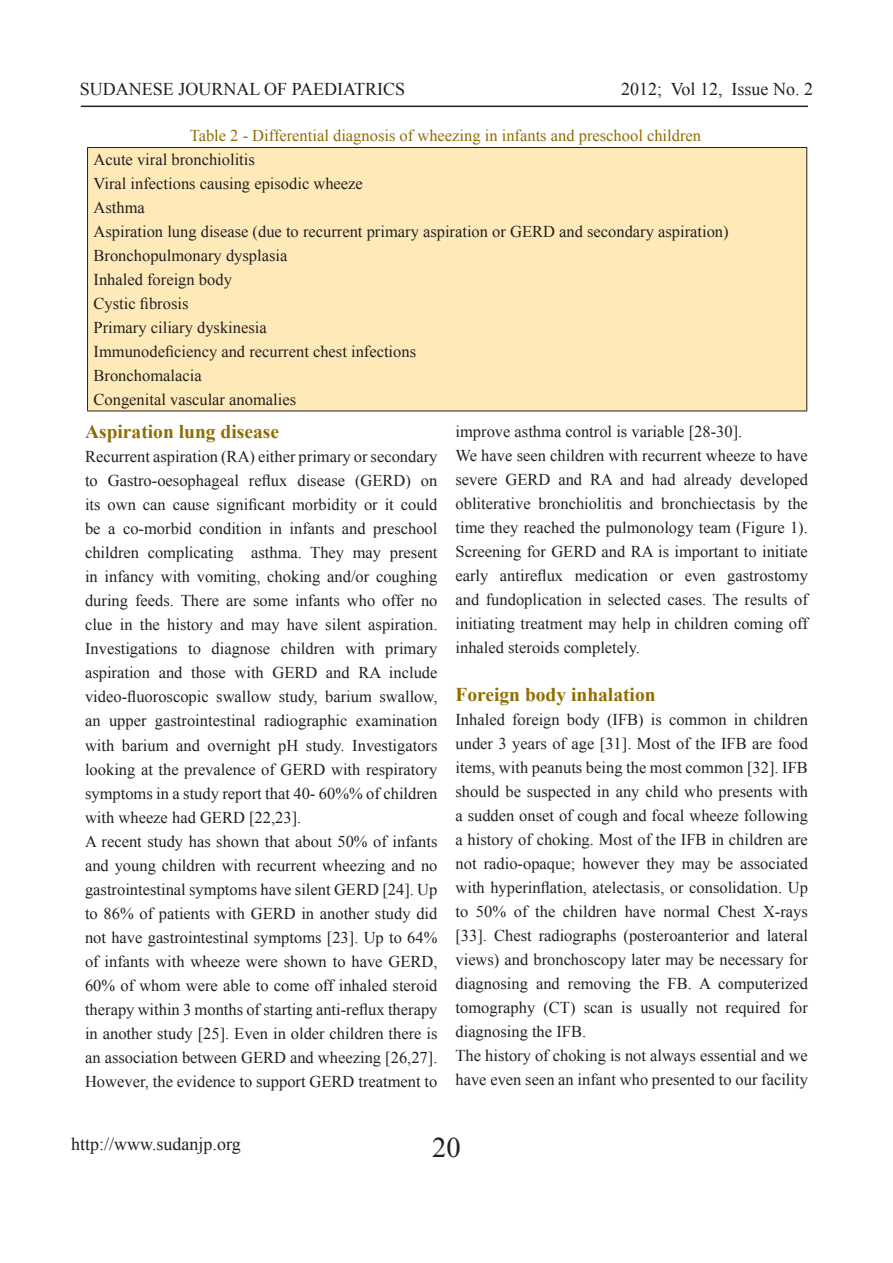
<style>
.page{position:relative;width:893px;height:1263px;background:#fff}
.page>*{position:absolute;margin:0;border:0;box-sizing:border-box;transform-origin:0 0}
.t1{font:28.5px "Times New Roman";color:#231f20}
.t2{font:700 19.5px "Times New Roman";color:#906d00}
.t3{font:18px "Times New Roman";color:#231f20}
.t4{font:16.5px/24px "Times New Roman";color:#231f20;text-align:justify}
.t5{font:16.5px "Times New Roman";color:#906d00}
</style>
<div class="page">
<hr style="left:81px;top:106px;width:727px;height:1px;background:#231f20">
<div style="left:88px;top:148px;width:719px;height:263px;background:#feeab8"></div>
<hr style="left:87px;top:147px;width:720px;height:1px;background:#231f20">
<hr style="left:87px;top:148px;width:1px;height:263px;background:#231f20">
<hr style="left:806px;top:148px;width:1px;height:263px;background:#231f20">
<hr style="left:87px;top:411px;width:720px;height:1px;background:#231f20">
<p class="t3" style="left:80px;top:77px;width:327px">SUDANESE JOURNAL OF PAEDIATRICS</p>
<p class="t3" style="left:621px;top:77px;width:193px">2012; Vol 12, Issue No. 2</p>
<p class="t5" style="left:190px;top:125px;width:513px">Table 2 - Differential diagnosis of wheezing in infants and preschool children</p>
<p class="t4" style="left:94px;top:147px;width:163px">Acute viral bronchiolitis</p>
<p class="t4" style="left:94px;top:171px;width:271px">Viral infections causing episodic wheeze</p>
<p class="t4" style="left:94px;top:195px;width:53px">Asthma</p>
<p class="t4" style="left:94px;top:219px;width:637px">Aspiration lung disease (due to recurrent primary aspiration or GERD and secondary aspiration)</p>
<p class="t4" style="left:94px;top:243px;width:195px">Bronchopulmonary dysplasia</p>
<p class="t4" style="left:94px;top:267px;width:140px">Inhaled foreign body</p>
<p class="t4" style="left:94px;top:291px;width:96px">Cystic fibrosis</p>
<p class="t4" style="left:94px;top:315px;width:175px">Primary ciliary dyskinesia</p>
<p class="t4" style="left:94px;top:339px;width:324px">Immunodeficiency and recurrent chest infections</p>
<p class="t4" style="left:94px;top:363px;width:110px">Bronchomalacia</p>
<p class="t4" style="left:94px;top:387px;width:204px">Congenital vascular anomalies</p>
<p class="t2" style="left:85px;top:418px;width:195px">Aspiration lung disease</p>
<p class="t4" style="left:85px;top:445px;width:354px">Recurrent aspiration (RA) either primary or secondary to Gastro-oesophageal reflux disease (GERD) on its own can cause significant morbidity or it could be a co-morbid condition in infants and preschool children complicating asthma. They may present in infancy with vomiting, choking and/or coughing during feeds. There are some infants who offer no clue in the history and may have silent aspiration.<br>Investigations to diagnose children with primary aspiration and those with GERD and RA include video-fluoroscopic swallow study, barium swallow, an upper gastrointestinal radiographic examination with barium and overnight pH study. Investigators looking at the prevalence of GERD with respiratory symptoms in a study report that 40- 60%% of children with wheeze had GERD [22,23].</p>
<p class="t4" style="left:85px;top:829px;width:354px">A recent study has shown that about 50% of infants and young children with recurrent wheezing and no gastrointestinal symptoms have silent GERD [24]. Up to 86% of patients with GERD in another study did not have gastrointestinal symptoms [23]. Up to 64% of infants with wheeze were shown to have GERD, 60% of whom were able to come off inhaled steroid therapy within 3 months of starting anti-reflux therapy in another study [25]. Even in older children there is an association between GERD and wheezing [26,27].<br>However, the evidence to support GERD treatment to</p>
<p class="t4" style="left:455px;top:419px;width:288px">improve asthma control is variable [28-30].</p>
<p class="t4" style="left:455px;top:443px;width:354px">We have seen children with recurrent wheeze to have severe GERD and RA and had already developed obliterative bronchiolitis and bronchiectasis by the time they reached the pulmonology team (Figure 1).<br>Screening for GERD and RA is important to initiate early antireflux medication or even gastrostomy and fundoplication in selected cases. The results of initiating treatment may help in children coming off inhaled steroids completely.</p>
<p class="t2" style="left:455px;top:681px;width:202px">Foreign body inhalation</p>
<p class="t4" style="left:455px;top:707px;width:354px">Inhaled foreign body (IFB) is common in children under 3 years of age [31]. Most of the IFB are food items, with peanuts being the most common [32]. IFB should be suspected in any child who presents with a sudden onset of cough and focal wheeze following a history of choking. Most of the IFB in children are not radio-opaque; however they may be associated with hyperinflation, atelectasis, or consolidation. Up to 50% of the children have normal Chest X-rays [33]. Chest radiographs (posteroanterior and lateral views) and bronchoscopy later may be necessary for diagnosing and removing the FB. A computerized tomography (CT) scan is usually not required for diagnosing the IFB.</p>
<p class="t4" style="left:455px;top:1043px;width:354px">The history of choking is not always essential and we have even seen an infant who presented to our facility</p>
<p class="t3" style="left:71px;top:1132px;width:171px">http://www.sudanjp.org</p>
<h1 class="t1" style="left:432px;top:1128px;width:30px">20</h1>
</div>
